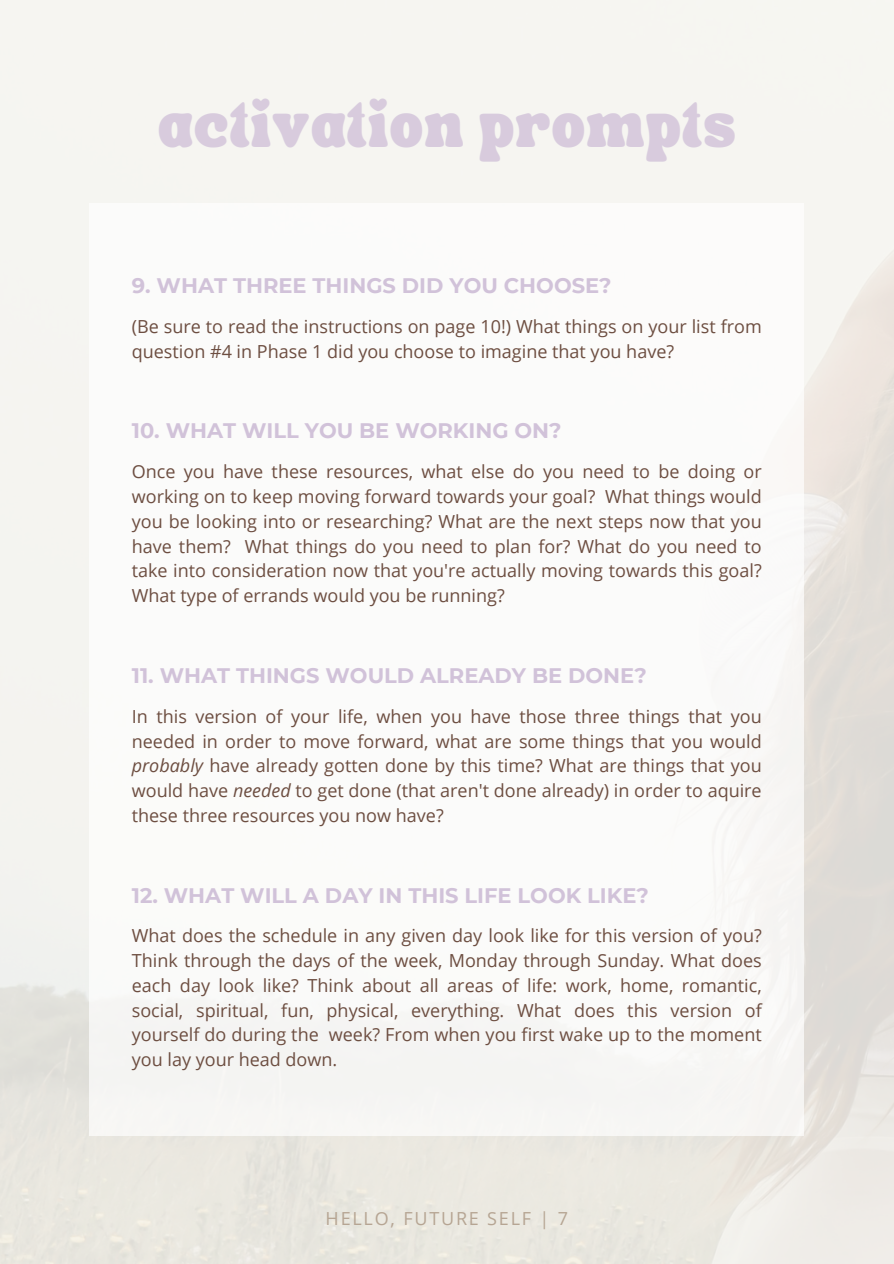
<style>
.page{position:relative;width:894px;height:1264px;background:#fff}
.page>*{position:absolute;margin:0;border:0;box-sizing:border-box;transform-origin:0 0}
.t1{font:33.3px "TANSONGBIRD";letter-spacing:.05em;color:#d1c2d9}
.t2{font:700 21px "Montserrat";color:#d1c2d9}
.t3{font:18px/24.8px "Open Sans";color:#6d4e41;text-align:justify}
.t4{font:18px "Open Sans";letter-spacing:.1em;color:#b6a593}
.s1{font-style:italic}
</style>
<div class="page">
<h1 class="t1" style="left:158px;top:116px;width:579px">ACTIVATION PROMPTS</h1>
<h2 class="t2" style="left:132px;top:273px;width:481px">9. WHAT THREE THINGS DID YOU CHOOSE?</h2>
<p class="t3" style="left:132px;top:314px;width:631px">(Be sure to read the instructions on page 10!) What things on your list from question #4 in Phase 1 did you choose to imagine that you have?</p>
<h2 class="t2" style="left:132px;top:418px;width:431px">10. WHAT WILL YOU BE WORKING ON?</h2>
<h1 class="t3" style="left:132px;top:459px;width:631px">Once you have these resources, what else do you need to be doing or working on to keep moving forward towards your goal? What things would you be looking into or researching? What are the next steps now that you have them? What things do you need to plan for? What do you need to take into consideration now that you're actually moving towards this goal?<br>What type of errands would you be running?</h1>
<h2 class="t2" style="left:132px;top:662px;width:516px">11. WHAT THINGS WOULD ALREADY BE DONE?</h2>
<p class="t3" style="left:132px;top:703px;width:631px">In this version of your life, when you have those three things that you needed in order to move forward, what are some things that you would <span class="s1">probably</span> have already gotten done by this time? What are things that you would have <span class="s1">needed</span> to get done (that aren't done already) in order to aquire these three resources you now have?</p>
<h2 class="t2" style="left:132px;top:882px;width:518px">12. WHAT WILL A DAY IN THIS LIFE LOOK LIKE?</h2>
<p class="t3" style="left:132px;top:923px;width:631px">What does the schedule in any given day look like for this version of you?<br>Think through the days of the week, Monday through Sunday. What does each day look like? Think about all areas of life: work, home, romantic, social, spiritual, fun, physical, everything. What does this version of yourself do during the week? From when you first wake up to the moment you lay your head down.</p>
<p class="t4" style="left:325px;top:1206px;width:244px">HELLO, FUTURE SELF | 7</p>
</div>
